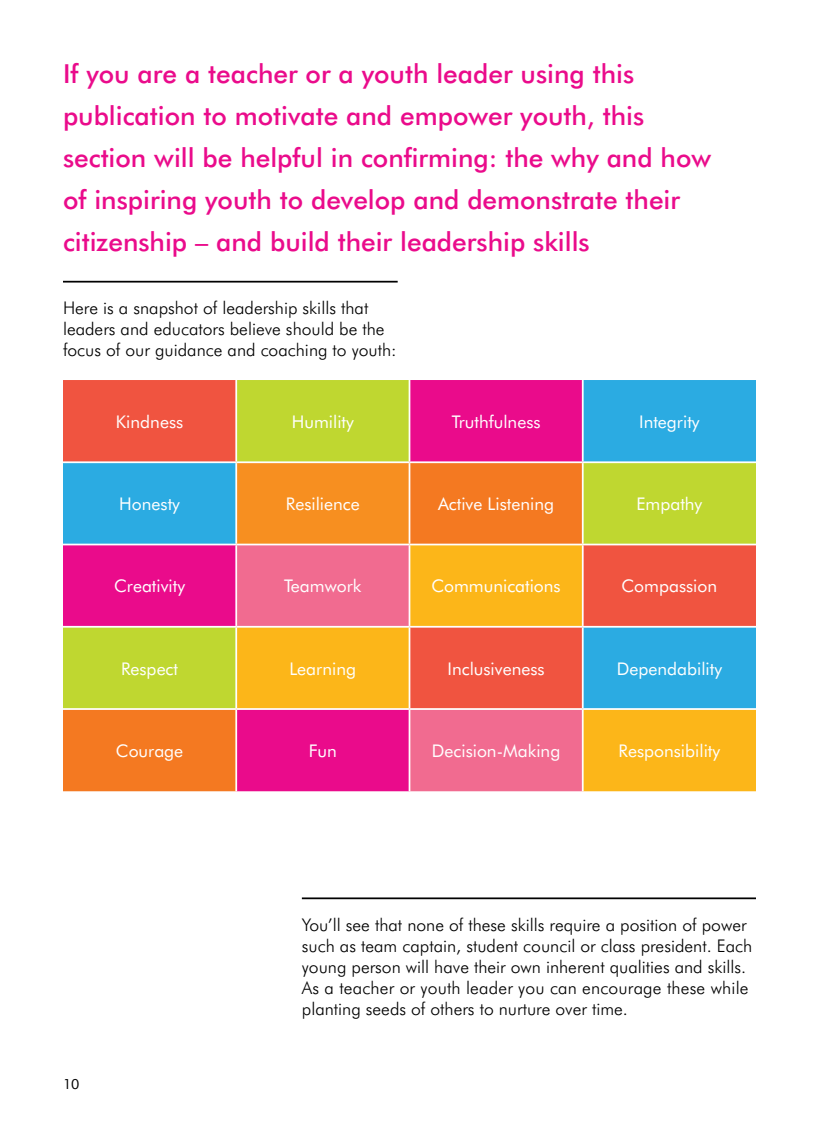
<style>
.page{position:relative;width:819px;height:1134px;background:#fff}
.page>*{position:absolute;margin:0;border:0;box-sizing:border-box;transform-origin:0 0}
.t1{font:500 26.25px/42px "Futura BT";color:#ea0b8b}
.t2{font:300 17.5px/21px "Futura BT";color:#000}
.t3{font:17.5px "Futura BT";color:#fff}
.t4{font:14px "Futura BT";color:#000}
</style>
<div class="page">
<svg style="left:63px;top:380px;width:693px;height:164px;background:#b38b69"></svg>
<svg style="left:63px;top:463px;width:519px;height:328px;background:#c88256"></svg>
<svg style="left:237px;top:545px;width:519px;height:246px;background:#dd7b5f"></svg>
<hr style="left:235px;top:380px;width:2px;height:81px;background:#fff">
<hr style="left:409px;top:380px;width:1px;height:81px;background:#fff">
<hr style="left:582px;top:380px;width:2px;height:81px;background:#fff">
<hr style="left:63px;top:461px;width:173px;height:2px;background:#fff">
<hr style="left:236px;top:461px;width:174px;height:2px;background:#fff">
<hr style="left:235px;top:463px;width:2px;height:81px;background:#fff">
<hr style="left:410px;top:461px;width:173px;height:2px;background:#fff">
<hr style="left:409px;top:463px;width:1px;height:81px;background:#fff">
<hr style="left:583px;top:461px;width:173px;height:2px;background:#fff">
<hr style="left:582px;top:463px;width:2px;height:81px;background:#fff">
<hr style="left:63px;top:544px;width:173px;height:1px;background:#fff">
<hr style="left:236px;top:544px;width:174px;height:1px;background:#fff">
<hr style="left:235px;top:545px;width:2px;height:81px;background:#fff">
<hr style="left:410px;top:544px;width:173px;height:1px;background:#fff">
<hr style="left:409px;top:545px;width:1px;height:81px;background:#fff">
<hr style="left:582px;top:545px;width:2px;height:81px;background:#fff">
<hr style="left:63px;top:626px;width:173px;height:2px;background:#fff">
<hr style="left:236px;top:626px;width:174px;height:2px;background:#fff">
<hr style="left:235px;top:628px;width:2px;height:80px;background:#fff">
<hr style="left:410px;top:626px;width:173px;height:2px;background:#fff">
<hr style="left:409px;top:628px;width:1px;height:80px;background:#fff">
<hr style="left:583px;top:626px;width:173px;height:2px;background:#fff">
<hr style="left:582px;top:628px;width:2px;height:80px;background:#fff">
<hr style="left:63px;top:708px;width:173px;height:2px;background:#fff">
<hr style="left:236px;top:708px;width:174px;height:2px;background:#fff">
<hr style="left:235px;top:710px;width:2px;height:81px;background:#fff">
<hr style="left:410px;top:708px;width:173px;height:2px;background:#fff">
<hr style="left:409px;top:710px;width:1px;height:81px;background:#fff">
<hr style="left:583px;top:708px;width:173px;height:2px;background:#fff">
<hr style="left:582px;top:710px;width:2px;height:81px;background:#fff">
<hr style="left:63px;top:281px;width:335px;height:2px;background:#000">
<hr style="left:302px;top:897px;width:454px;height:2px;background:#000">
<p class="t1" style="left:63px;top:53px;width:650px">If you are a teacher or a youth leader using this publication to motivate and empower youth, this section will be helpful in confirming: the why and how of inspiring youth to develop and demonstrate their citizenship – and build their leadership skills</p>
<p class="t2" style="left:63px;top:297px;width:335px">Here is a snapshot of leadership skills that leaders and educators believe should be the focus of our guidance and coaching to youth:</p>
<p class="t3" style="left:116px;top:411px;width:69px">Kindness</p>
<p class="t3" style="left:292px;top:411px;width:63px">Humility</p>
<p class="t3" style="left:452px;top:411px;width:90px">Truthfulness</p>
<p class="t3" style="left:639px;top:411px;width:62px">Integrity</p>
<p class="t3" style="left:119px;top:493px;width:62px">Honesty</p>
<p class="t3" style="left:286px;top:493px;width:75px">Resilience</p>
<p class="t3" style="left:438px;top:493px;width:118px">Active Listening</p>
<p class="t3" style="left:636px;top:493px;width:67px">Empathy</p>
<p class="t3" style="left:114px;top:575px;width:72px">Creativity</p>
<p class="t3" style="left:284px;top:575px;width:79px">Teamwork</p>
<p class="t3" style="left:431px;top:575px;width:131px">Communications</p>
<p class="t3" style="left:622px;top:575px;width:97px">Compassion</p>
<p class="t3" style="left:121px;top:658px;width:58px">Respect</p>
<p class="t3" style="left:290px;top:658px;width:68px">Learning</p>
<p class="t3" style="left:448px;top:658px;width:99px">Inclusiveness</p>
<p class="t3" style="left:617px;top:658px;width:107px">Dependability</p>
<p class="t3" style="left:116px;top:740px;width:69px">Courage</p>
<p class="t3" style="left:309px;top:740px;width:29px">Fun</p>
<p class="t3" style="left:432px;top:740px;width:130px">Decision-Making</p>
<p class="t3" style="left:619px;top:740px;width:103px">Responsibility</p>
<p class="t4" style="left:63px;top:1075px;width:18px">10</p>
<p class="t2" style="left:302px;top:914px;width:452px">You’ll see that none of these skills require a position of power such as team captain, student council or class president. Each young person will have their own inherent qualities and skills.<br>As a teacher or youth leader you can encourage these while planting seeds of others to nurture over time.</p>
</div>
